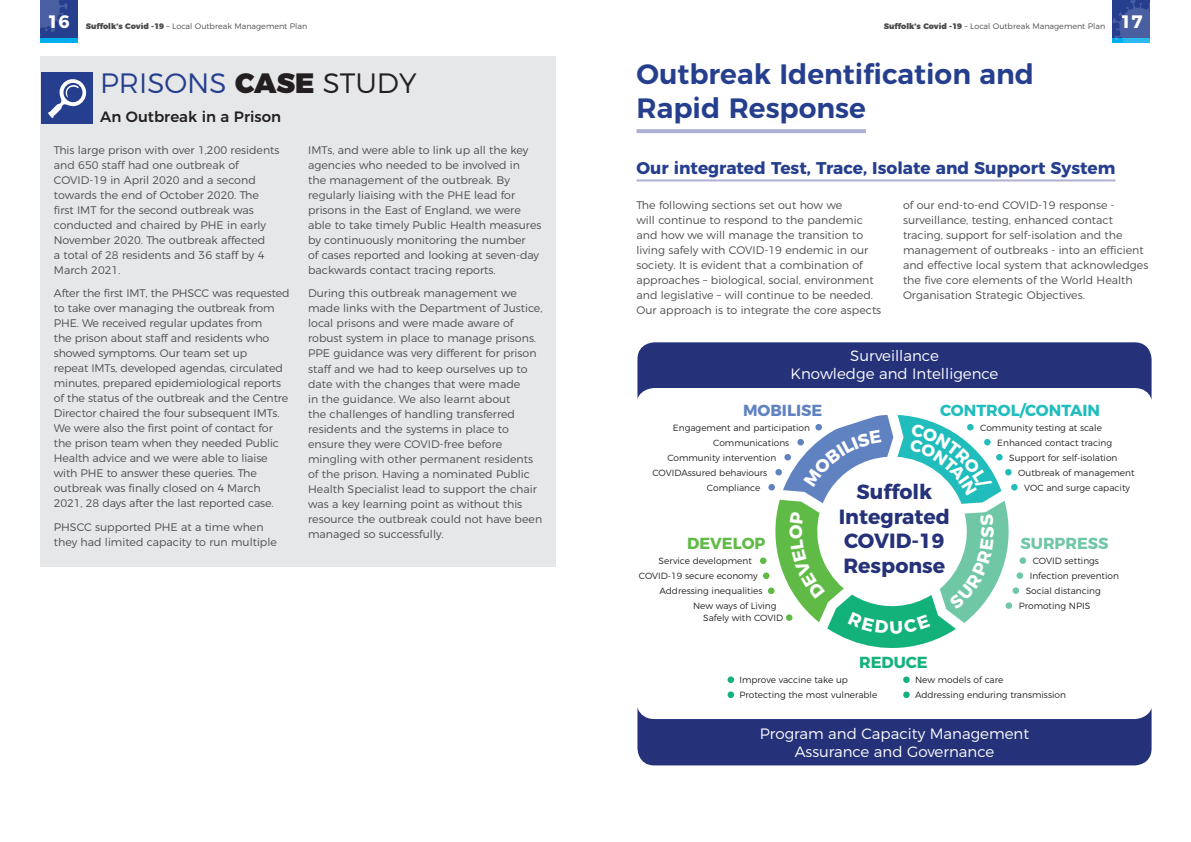
<style>
.page{position:relative;width:1191px;height:842px;background:#fff}
.page>*{position:absolute;margin:0;border:0;box-sizing:border-box;transform-origin:0 0}
.t1{font:600 28px/34px "Montserrat";color:#253f8e}
.t2{font:300 28px "Montserrat";color:#231f20}
.t3{font:300 28px "Montserrat";color:#253f8e}
.t4{font:700 20.5px/24.6px "Montserrat";color:#253279;text-align:center}
.t5{font:700 18px "Montserrat";color:#fff}
.t6{font:700 17.9px "Montserrat";color:#fff}
.t7{font:700 17.8px "Montserrat";color:#fff}
.t8{font:700 17px "Montserrat";color:#253f8e}
.t9{font:700 16px "Montserrat";color:#21bdbd}
.t10{font:700 16px "Montserrat";color:#6182c1}
.t11{font:700 16px "Montserrat";color:#70c7a5}
.t12{font:700 16px "Montserrat";color:#60bb46}
.t13{font:700 16px "Montserrat";color:#13b27b}
.t14{font:300 15px/18px "Montserrat";color:#fff;text-align:center}
.t15{font:500 15px "Montserrat";color:#231f20}
.t16{font:300 11px/15px "Montserrat";color:#4b4c4d}
.t17{font:300 9px/15px "Montserrat";color:#231f20}
.t18{font:300 8px "Montserrat";color:#4b4c4d}
.s1{font-weight:900}
</style>
<div class="page">
<div style="left:40px;top:0;width:37px;height:43px;background:#00aeef"></div>
<div style="left:40px;top:0;width:37px;height:38px;background:#253f8e"></div>
<svg style="left:40px;top:0;width:28px;height:36px"></svg>
<svg style="left:1112px;top:0;width:38px;height:43px;background:#385ea3"></svg>
<div style="left:41px;top:57px;width:515px;height:510px;background:#e6e7e9"></div>
<div style="left:637px;top:342px;width:514px;height:423px;background:#253279;border-radius:17px"></div>
<div style="left:637px;top:389px;width:514px;height:328px;background:#fff;border-radius:17px"></div>
<div style="left:636px;top:388px;width:517px;height:331px;border:3px solid #fff;border-radius:17px"></div>
<hr style="left:636px;top:129px;width:230px;height:4px;background:#afb0d2">
<hr style="left:636px;top:179px;width:479px;height:2px;background:#afb0d2">
<svg style="left:743px;top:388px;width:297px;height:207px"></svg>
<div style="left:1019px;top:557px;width:7px;height:7px;background:#70c7a5;border-radius:50%"></div>
<div style="left:1016px;top:572px;width:7px;height:7px;background:#70c7a5;border-radius:50%"></div>
<div style="left:1012px;top:587px;width:7px;height:7px;background:#70c7a5;border-radius:50%"></div>
<div style="left:727px;top:676px;width:7px;height:7px;background:#13b27b;border-radius:50%"></div>
<div style="left:727px;top:691px;width:7px;height:7px;background:#13b27b;border-radius:50%"></div>
<div style="left:903px;top:676px;width:6px;height:7px;background:#13b27b;border-radius:50%"></div>
<div style="left:903px;top:691px;width:6px;height:7px;background:#13b27b;border-radius:50%"></div>
<div style="left:42px;top:73px;width:51px;height:51px;background:#253f8e"></div>
<svg style="left:48px;top:79px;width:38px;height:39px"></svg>
<svg style="left:773px;top:415px;width:244px;height:233px"></svg>
<h3 class="t5" style="left:47px;top:7px;width:24px">16</h3>
<p class="t18" style="left:86px;top:20px;width:223px"><span class="s1">Suffolk’s Covid -19</span> – Local Outbreak Management Plan</p>
<p class="t18" style="left:883px;top:20px;width:223px"><span class="s1">Suffolk’s Covid -19</span> – Local Outbreak Management Plan</p>
<h3 class="t5" style="left:1120px;top:7px;width:24px">17</h3>
<h1 class="t3" style="left:100px;top:61px;width:86px">Pr ISons</h1>
<h1 class="t2" style="left:235px;top:61px;width:183px"><span class="s1">CASE</span> STUDY</h1>
<h3 class="t15" style="left:100px;top:105px;width:182px">An Outbreak in a Prison</h3>
<p class="t16" style="left:54px;top:141px;width:227px">This large prison with over 1,200 residents and 650 staff had one outbreak of COVID-19 in April 2020 and a second towards the end of October 2020. The first IMT for the second outbreak was conducted and chaired by PHE in early November 2020. The outbreak affected<br>a total of 28 residents and 36 staff by 4<br>March 2021.</p>
<p class="t16" style="left:54px;top:285px;width:237px">After the first IMT, the PHSCC was requested to take over managing the outbreak from PHE. We received regular updates from<br>the prison about staff and residents who showed symptoms. Our team set up<br>repeat IMTs, developed agendas, circulated minutes, prepared epidemiological reports of the status of the outbreak and the Centre Director chaired the four subsequent IMTs.<br>We were also the first point of contact for the prison team when they needed Public Health advice and we were able to liaise with PHE to answer these queries. The outbreak was finally closed on 4 March 2021, 28 days after the last reported case.</p>
<p class="t16" style="left:54px;top:519px;width:225px">PHSCC supported PHE at a time when they had limited capacity to run multiple</p>
<p class="t16" style="left:308px;top:142px;width:235px">IMTs, and were able to link up all the key agencies who needed to be involved in<br>the management of the outbreak. By regularly liaising with the PHE lead for prisons in the East of England, we were able to take timely Public Health measures by continuously monitoring the number<br>of cases reported and looking at seven-day backwards contact tracing reports.</p>
<p class="t16" style="left:308px;top:285px;width:236px">During this outbreak management we made links with the Department of Justice, local prisons and were made aware of robust system in place to manage prisons.<br>PPE guidance was very different for prison staff and we had to keep ourselves up to date with the changes that were made<br>in the guidance. We also learnt about<br>the challenges of handling transferred residents and the systems in place to ensure they were COVID-free before mingling with other permanent residents of the prison. Having a nominated Public Health Specialist lead to support the chair was a key learning point as without this resource the outbreak could not have been managed so successfully.</p>
<h1 class="t1" style="left:636px;top:55px;width:399px">Outbreak Identification and<br>Rapid Response</h1>
<h3 class="t8" style="left:636px;top:154px;width:480px">Our integrated Test, Trace, Isolate and Support System</h3>
<p class="t16" style="left:636px;top:196px;width:246px">The following sections set out how we<br>will continue to respond to the pandemic and how we will manage the transition to living safely with COVID-19 endemic in our society. It is evident that a combination of approaches – biological, social, environment and legislative – will continue to be needed.<br>Our approach is to integrate the core aspects</p>
<p class="t16" style="left:903px;top:196px;width:247px">of our end-to-end COVID-19 response - surveillance, testing, enhanced contact tracing, support for self-isolation and the management of outbreaks - into an efficient and effective local system that acknowledges the five core elements of the World Health Organisation Strategic Objectives.</p>
<h3 class="t14" style="left:790px;top:345px;width:209px">Surveillance<br>Knowledge and Intelligence</h3>
<h3 class="t9" style="left:940px;top:397px;width:161px">CONTROL/CONTAIN</h3>
<p class="t17" style="left:980px;top:419px;width:123px">Community testing at scale</p>
<p class="t17" style="left:997px;top:434px;width:116px">Enhanced contact tracing</p>
<p class="t17" style="left:1009px;top:449px;width:110px">Support for self-isolation</p>
<p class="t17" style="left:1018px;top:464px;width:118px">Outbreak of management</p>
<p class="t17" style="left:1024px;top:479px;width:107px">VOC and surge capacity</p>
<h3 class="t10" style="left:743px;top:397px;width:81px">MOBILISE</h3>
<p class="t17" style="left:673px;top:419px;width:139px">Engagement and participation</p>
<p class="t17" style="left:713px;top:434px;width:78px">Communications</p>
<p class="t17" style="left:667px;top:449px;width:110px">Community intervention</p>
<p class="t17" style="left:652px;top:464px;width:116px">COVIDAssured behaviours</p>
<p class="t17" style="left:707px;top:479px;width:55px">Compliance</p>
<h2 class="t4" style="left:838px;top:478px;width:113px">Suffolk<br>Integrated<br>COVID-19<br>Response</h2>
<h3 class="t7" style="left:781px;top:539px;width:16px;rotate:-90deg">O</h3>
<h3 class="t6" style="left:972px;top:538px;width:13px;rotate:-90deg">S</h3>
<h3 class="t11" style="left:1020px;top:530px;width:89px">SURPRESS</h3>
<p class="t17" style="left:1032px;top:552px;width:68px">COVID settings</p>
<p class="t17" style="left:1029px;top:567px;width:91px">Infection prevention</p>
<p class="t17" style="left:1025px;top:582px;width:77px">Social distancing</p>
<p class="t17" style="left:1018px;top:597px;width:73px">Promoting NPIS</p>
<h3 class="t12" style="left:687px;top:530px;width:25px">Develop</h3>
<p class="t17" style="left:658px;top:553px;width:95px">Service development</p>
<p class="t17" style="left:639px;top:568px;width:120px">COVID-19 secure economy</p>
<p class="t17" style="left:659px;top:583px;width:104px">Addressing inequalities</p>
<p class="t17" style="left:693px;top:597px;width:85px">New ways of Living</p>
<p class="t17" style="left:703px;top:609px;width:81px">Safely with COVID</p>
<h3 class="t13" style="left:859px;top:649px;width:70px">REDUCE</h3>
<p class="t17" style="left:739px;top:671px;width:139px">Improve vaccine take up<br>Protecting the most vulnerable</p>
<p class="t17" style="left:915px;top:671px;width:152px">New models of care<br>Addressing enduring transmission</p>
<h3 class="t14" style="left:760px;top:723px;width:271px">Program and Capacity Management<br>Assurance and Governance</h3>
</div>
